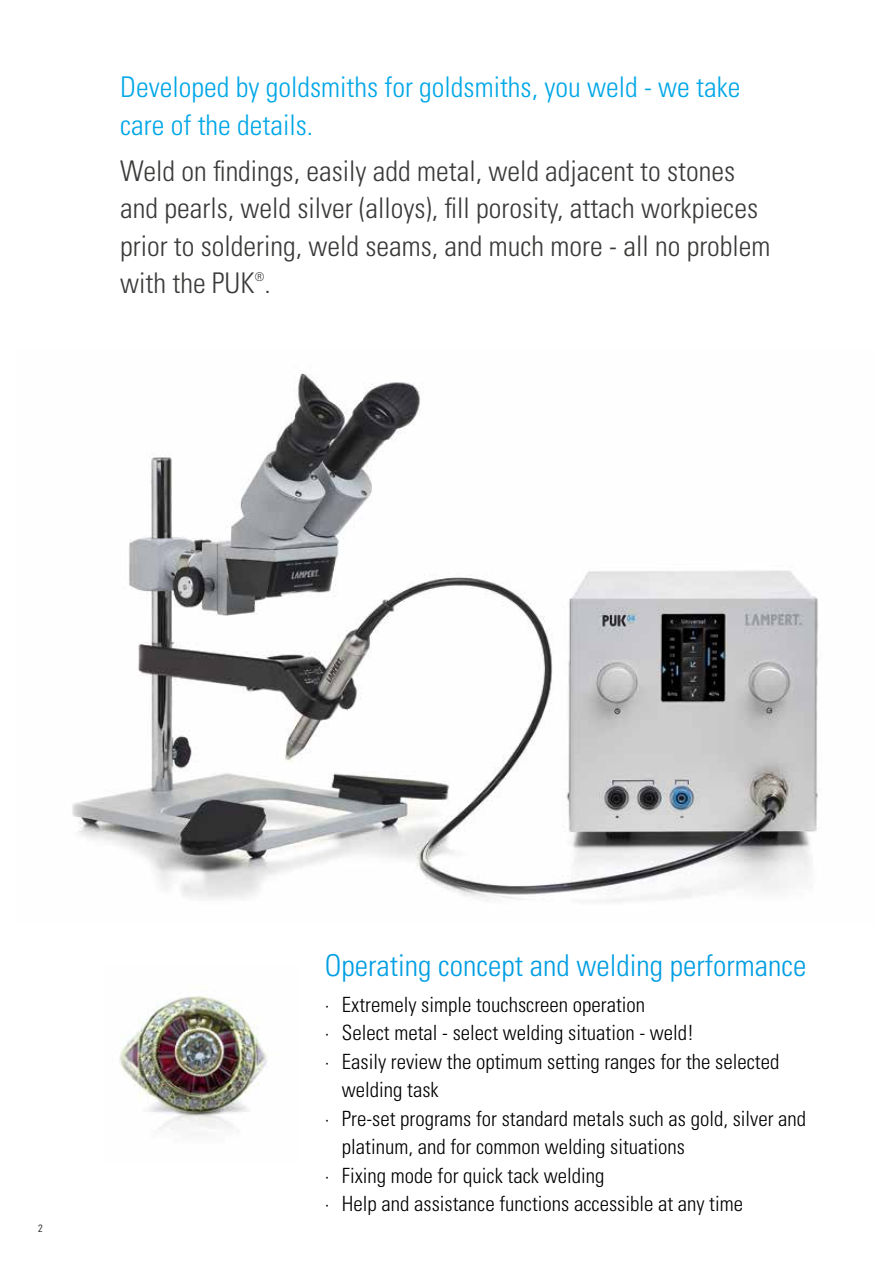
<style>
.page{position:relative;width:893px;height:1263px;background:#fff}
.page>*{position:absolute;margin:0;border:0;box-sizing:border-box;transform-origin:0 0}
.t1{font:300 condensed 30px "Univers LT Std";color:#009ee3}
.t2{font:300 condensed 28.5px/37.5px "Univers LT Std";color:#3a3a39}
.t3{font:300 condensed 28.5px/37.5px "Univers LT Std";color:#00a7e7}
.t4{font:300 condensed 21px "Univers LT Std";color:#000}
.t5{font:300 condensed 12px "Univers LT Std";color:#3a3a39}
.t6{font:300 condensed 10.5px "Univers LT Std";color:#000}
</style>
<div class="page">
<img style="left:72px;top:373px;width:746px;height:529px">
<img style="left:119px;top:995px;width:149px;height:135px">
<h2 class="t3" style="left:120px;top:68px;width:622px">Developed by goldsmiths for goldsmiths, you weld - we take care of the details.</h2>
<h2 class="t2" style="left:120px;top:152px;width:652px">Weld on findings, easily add metal, weld adjacent to stones and pearls, weld silver (alloys), fill porosity, attach workpieces prior to soldering, weld seams, and much more - all no problem with the PUK .</h2>
<p class="t5" style="left:255px;top:270px;width:11px">®</p>
<p class="t6" style="left:38px;top:1222px;width:6px">2</p>
<h1 class="t1" style="left:325px;top:947px;width:483px">Operating concept and welding performance</h1>
<p class="t4" style="left:325px;top:992px;width:322px">· Extremely simple touchscreen operation</p>
<p class="t4" style="left:325px;top:1020px;width:371px">· Select metal - select welding situation - weld!</p>
<p class="t4" style="left:325px;top:1049px;width:456px">· Easily review the optimum setting ranges for the selected</p>
<p class="t4" style="left:342px;top:1077px;width:98px">welding task</p>
<p class="t4" style="left:325px;top:1106px;width:483px">· Pre-set programs for standard metals such as gold, silver and</p>
<p class="t4" style="left:342px;top:1134px;width:344px">platinum, and for common welding situations</p>
<p class="t4" style="left:325px;top:1163px;width:281px">· Fixing mode for quick tack welding</p>
<p class="t4" style="left:325px;top:1191px;width:420px">· Help and assistance functions accessible at any time</p>
</div>
